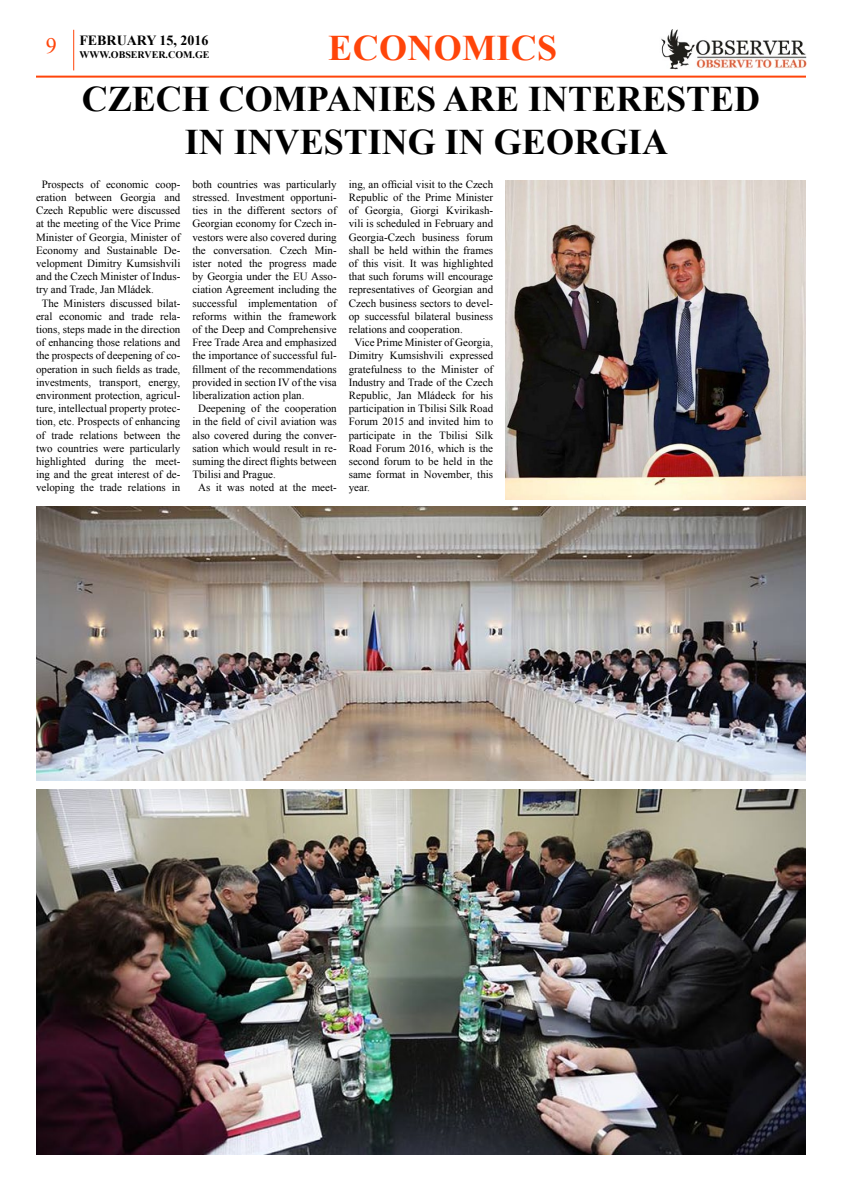
<style>
.page{position:relative;width:842px;height:1191px;background:#fff}
.page>*{position:absolute;margin:0;border:0;box-sizing:border-box;transform-origin:0 0}
.t1{font:700 36px "Times New Roman";color:#000}
.t2{font:700 36px "Times New Roman";letter-spacing:.01em;color:#ff450a}
.t3{font:22px "Times New Roman";color:#ff450a}
.t4{font:700 14px "Times New Roman";color:#000}
.t5{font:11px/13.2px "Times New Roman";color:#000;text-align:justify}
.t6{font:700 10px "Times New Roman";color:#000}
</style>
<div class="page">
<hr style="left:36px;top:76px;width:770px;height:2px;background:#ff450a">
<hr style="left:73px;top:30px;width:1px;height:40px;background:#ff450a">
<img style="left:661px;top:30px;width:145px;height:40px">
<img style="left:36px;top:506px;width:770px;height:274px">
<img style="left:36px;top:789px;width:770px;height:366px">
<img style="left:505px;top:180px;width:301px;height:319px">
<p class="t3" style="left:46px;top:31px;width:12px">9</p>
<p class="t4" style="left:79px;top:31px;width:131px">FEBRUARY 15, 2016</p>
<p class="t6" style="left:79px;top:47px;width:132px">WWW.OBSERVER.COM.GE</p>
<p class="t2" style="left:328px;top:23px;width:230px">ECONOMICS</p>
<p class="t1" style="left:82px;top:74px;width:680px">CZECH COMPANIES ARE INTERESTED</p>
<p class="t1" style="left:185px;top:117px;width:485px">IN INVESTING IN GEORGIA</p>
<p class="t5" style="left:36px;top:177px;width:146px;text-indent:6px">Prospects of economic coop&shy;eration between Georgia and Czech Republic were discussed at the meeting of the Vice Prime Minister of Georgia, Minister of Economy and Sustainable De&shy;velopment Dimitry Kumsishvili and the Czech Minister of Indus&shy;try and Trade, Jan Mládek.</p>
<p class="t5" style="left:36px;top:296px;width:146px;text-align:center">The Ministers discussed bilat&shy;eral economic and trade rela&shy;tions, steps made in the direction of enhancing those relations and the prospects of deepening of co&shy;operation in such fields as trade, investments, transport, energy, environment protection, agricul&shy;ture, intellectual property protec&shy;tion, etc. Prospects of enhancing of trade relations between the two countries were particularly highlighted during the meet&shy;ing and the great interest of de&shy;veloping the trade relations in</p>
<p class="t5" style="left:192px;top:177px;width:146px">both countries was particularly stressed. Investment opportuni&shy;ties in the different sectors of Georgian economy for Czech in&shy;vestors were also covered during the conversation. Czech Min&shy;ister noted the progress made by Georgia under the EU Asso&shy;ciation Agreement including the successful implementation of reforms within the framework of the Deep and Comprehensive Free Trade Area and emphasized the importance of successful ful&shy;fillment of the recommendations provided in section IV of the visa liberalization action plan.</p>
<p class="t5" style="left:192px;top:402px;width:146px;text-indent:6px">Deepening of the cooperation in the field of civil aviation was also covered during the conver&shy;sation which would result in re&shy;suming the direct flights between Tbilisi and Prague.</p>
<p class="t5" style="left:198px;top:481px;width:140px">As it was noted at the meet-</p>
<p class="t5" style="left:349px;top:177px;width:146px">ing, an official visit to the Czech Republic of the Prime Minister of Georgia, Giorgi Kvirikash&shy;vili is scheduled in February and Georgia-Czech business forum shall be held within the frames of this visit. It was highlighted that such forums will encourage representatives of Georgian and Czech business sectors to devel&shy;op successful bilateral business relations and cooperation.</p>
<p class="t5" style="left:349px;top:336px;width:146px;text-indent:6px">Vice Prime Minister of Georgia, Dimitry Kumsishvili expressed gratefulness to the Minister of Industry and Trade of the Czech Republic, Jan Mládeck for his participation in Tbilisi Silk Road Forum 2015 and invited him to participate in the Tbilisi Silk Road Forum 2016, which is the second forum to be held in the same format in November, this year.</p>
</div>
